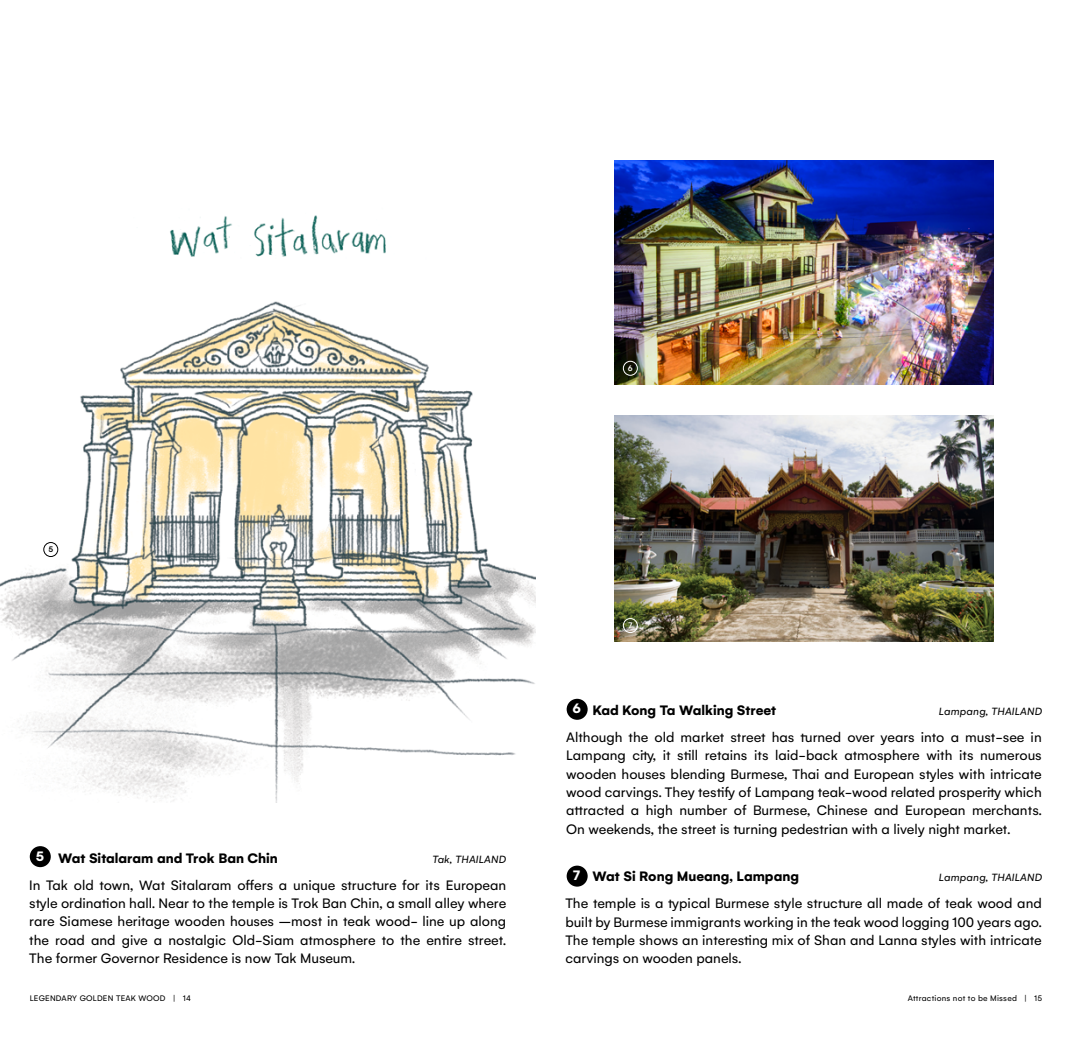
<style>
.page{position:relative;width:1072px;height:1042px;background:#fff}
.page>*{position:absolute;margin:0;border:0;box-sizing:border-box;transform-origin:0 0}
.t1{font:14.88px/18.4px "Gelion";color:#000;text-align:justify}
.t2{font:700 14.88px "Gelion";color:#000}
.t3{font:700 14.88px "Gelion";color:#fff}
.t4{font:italic 11.38px "Gelion";letter-spacing:.015em;color:#000}
.t5{font:8.75px "Gelion";letter-spacing:.025em;color:#000}
.t6{font:500 8.75px "Gelion";color:#fff}
.t7{font:500 8.75px "Gelion";color:#000}
</style>
<div class="page">
<div style="left:30px;top:846px;width:21px;height:21px;background:#000;border-radius:50%"></div>
<div style="left:566px;top:865px;width:21px;height:21px;background:#000;border-radius:50%"></div>
<div style="left:566px;top:699px;width:21px;height:21px;background:#000;border-radius:50%"></div>
<img style="left:614px;top:160px;width:379px;height:224px">
<img style="left:614px;top:416px;width:379px;height:226px">
<img style="left:0;top:301px;width:536px;height:501px">
<div style="left:623px;top:361px;width:15px;height:15px;border:1px solid #fff;border-radius:50%"></div>
<div style="left:623px;top:618px;width:15px;height:15px;border:1px solid #fff;border-radius:50%"></div>
<div style="left:43px;top:542px;width:15px;height:15px;border:1px solid #000;border-radius:50%"></div>
<svg style="left:170px;top:215px;width:216px;height:41px"></svg>
<p class="t6" style="left:628px;top:363px;width:6px">6</p>
<p class="t7" style="left:48px;top:544px;width:6px">5</p>
<p class="t3" style="left:36px;top:846px;width:10px">5</p>
<p class="t4" style="left:432px;top:852px;width:75px">Tak, THAILAND</p>
<p class="t2" style="left:58px;top:849px;width:221px">Wat Sitalaram and Trok Ban Chin</p>
<p class="t1" style="left:29px;top:875px;width:478px">In Tak old town, Wat Sitalaram offers a unique structure for its European style ordination hall. Near to the temple is Trok Ban Chin, a small alley where rare Siamese heritage wooden houses –most in teak wood- line up along the road and give a nostalgic Old-Siam atmosphere to the entire street.<br>The former Governor Residence is now Tak Museum.</p>
<p class="t6" style="left:628px;top:620px;width:6px">7</p>
<p class="t3" style="left:572px;top:699px;width:10px">6</p>
<p class="t1" style="left:566px;top:728px;width:477px">Although the old market street has turned over years into a must-see in Lampang city, it still retains its laid-back atmosphere with its numerous wooden houses blending Burmese, Thai and European styles with intricate wood carvings. They testify of Lampang teak-wood related prosperity which attracted a high number of Burmese, Chinese and European merchants.<br>On weekends, the street is turning pedestrian with a lively night market.</p>
<p class="t2" style="left:592px;top:700px;width:185px">Kad Kong Ta Walking Street</p>
<p class="t4" style="left:938px;top:705px;width:105px">Lampang, THAILAND</p>
<p class="t3" style="left:573px;top:866px;width:8px">7</p>
<p class="t2" style="left:592px;top:866px;width:208px">Wat Si Rong Mueang, Lampang</p>
<p class="t4" style="left:938px;top:871px;width:105px">Lampang, THAILAND</p>
<p class="t1" style="left:565px;top:894px;width:478px">The temple is a typical Burmese style structure all made of teak wood and built by Burmese immigrants working in the teak wood logging 100 years ago.<br>The temple shows an interesting mix of Shan and Lanna styles with intricate carvings on wooden panels.</p>
<p class="t5" style="left:30px;top:993px;width:162px">LEGENDARY GOLDEN TEAK WOOD | 14</p>
<p class="t5" style="left:907px;top:993px;width:136px">Attractions not to be Missed | 15</p>
</div>
